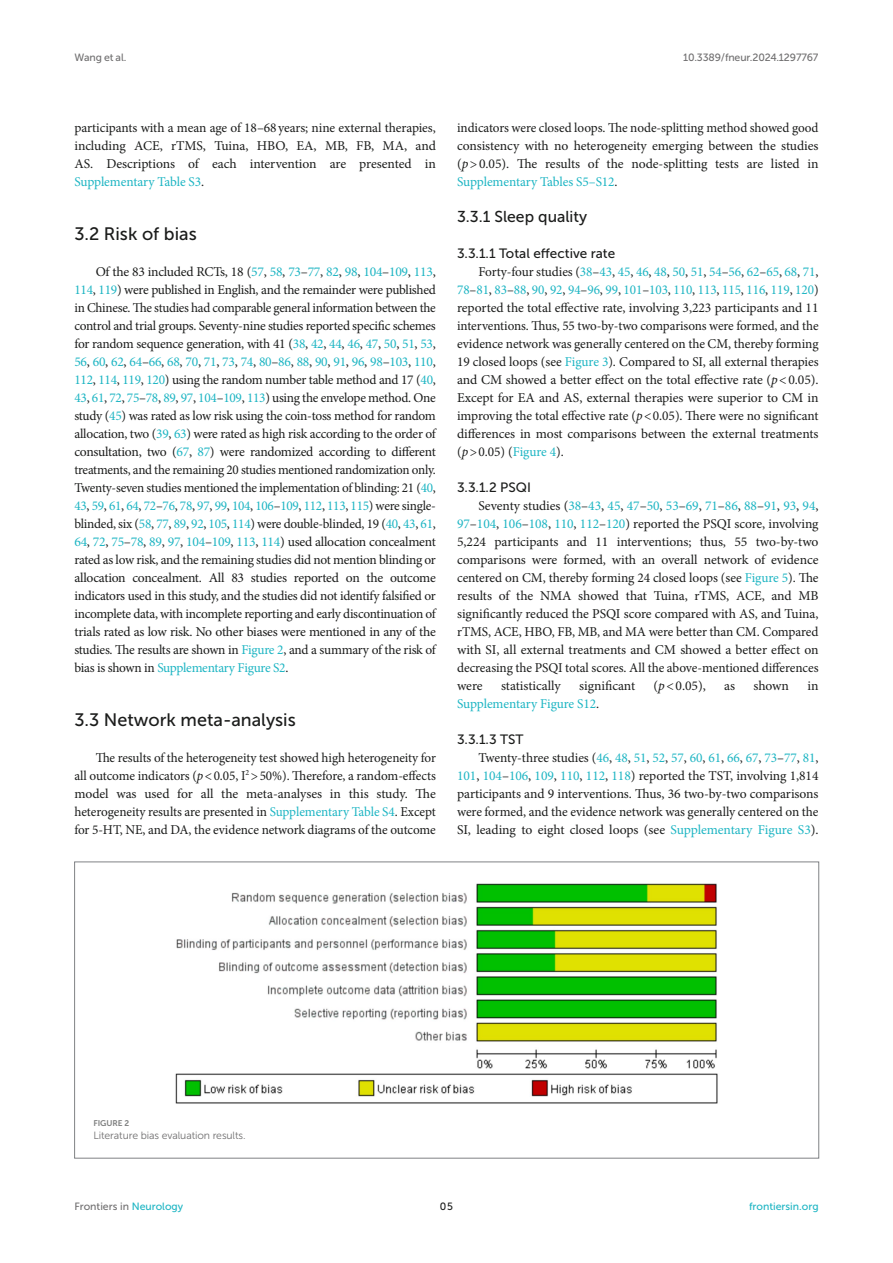
<style>
.page{position:relative;width:893px;height:1263px;background:#fff}
.page>*{position:absolute;margin:0;border:0;box-sizing:border-box;transform-origin:0 0}
.HEAD_2{font:18px "Museo Sans 500";color:#1b1c1b}
.HEAD_3{font:15.75px "Museo Sans 500";color:#1b1c1b}
.TEXT_FLUSH{font:13.5px/18px "Minion Pro";letter-spacing:-.01em;color:#1b1c1b;text-align:justify}
.HEAD_4_after_HEAD_3{font:13.5px "Museo Sans 500";color:#1b1c1b}
.TEXT_FLUSH-2{font:13.5px "Minion Pro";letter-spacing:-.005em;color:#1db5c3}
.HEAD_4{font:13.5px "Museo Sans 500";color:#1b1c1b}
.t1{font:10.5px "Museo Sans 500";letter-spacing:-.015em;color:#706f70}
.FIG_LEG{font:10.5px "Museo Sans 300";letter-spacing:-.01em;color:#706f70}
.t2{font:10.5px "Museo Sans 500";color:#1db5c3}
.t3{font:10.5px "Museo Sans 500";color:#1b1c1b}
.FIG_HD{font:8.25px "Museo Sans 700";letter-spacing:-.01em;color:#7e7f7f}
.s1{color:#1db5c3}
.s2{font-style:italic}
.s3{color:#1b1c1b}
</style>
<div class="page">
<img style="left:175px;top:883px;width:543px;height:221px">
<p class="t1" style="left:74px;top:51px;width:53px">Wang et al.</p>
<p class="t1" style="left:683px;top:51px;width:137px">10.3389/fneur.2024.1297767</p>
<p class="TEXT_FLUSH" style="left:74px;top:119px;width:363px">participants with a mean age of 18–68years; nine external therapies, including ACE, rTMS, Tuina, HBO, EA, MB, FB, MA, and AS. Descriptions of each intervention are presented in <span class="s1">Supplementary Table S3</span>.</p>
<p class="HEAD_2" style="left:74px;top:224px;width:124px">3.2 Risk of bias</p>
<p class="TEXT_FLUSH" style="left:74px;top:263px;width:363px;text-indent:21px">Of the 83 included RCTs, 18 (<span class="s1">57</span>, <span class="s1">58</span>, <span class="s1">73</span>–<span class="s1">77</span>, <span class="s1">82</span>, <span class="s1">98</span>, <span class="s1">104</span>–<span class="s1">109</span>, <span class="s1">113</span>, <span class="s1">114</span>, <span class="s1">119</span>) were published in English, and the remainder were published in Chinese. The studies had comparable general information between the control and trial groups. Seventy-nine studies reported specific schemes for random sequence generation, with 41 (<span class="s1">38</span>, <span class="s1">42</span>, <span class="s1">44</span>, <span class="s1">46</span>, <span class="s1">47</span>, <span class="s1">50</span>, <span class="s1">51</span>, <span class="s1">53</span>, <span class="s1">56</span>, <span class="s1">60</span>, <span class="s1">62</span>, <span class="s1">64</span>–<span class="s1">66</span>, <span class="s1">68</span>, <span class="s1">70</span>, <span class="s1">71</span>, <span class="s1">73</span>, <span class="s1">74</span>, <span class="s1">80</span>–<span class="s1">86</span>, <span class="s1">88</span>, <span class="s1">90</span>, <span class="s1">91</span>, <span class="s1">96</span>, <span class="s1">98</span>–<span class="s1">103</span>, <span class="s1">110</span>, <span class="s1">112</span>, <span class="s1">114</span>, <span class="s1">119</span>, <span class="s1">120</span>) using the random number table method and 17 (<span class="s1">40</span>, <span class="s1">43</span>, <span class="s1">61</span>, <span class="s1">72</span>, <span class="s1">75</span>–<span class="s1">78</span>, <span class="s1">89</span>, <span class="s1">97</span>, <span class="s1">104</span>–<span class="s1">109</span>, <span class="s1">113</span>) using the envelope method. One study (<span class="s1">45</span>) was rated as low risk using the coin-toss method for random allocation, two (<span class="s1">39</span>, <span class="s1">63</span>) were rated as high risk according to the order of consultation, two (<span class="s1">67</span>, <span class="s1">87</span>) were randomized according to different treatments, and the remaining 20 studies mentioned randomization only.<br>Twenty-seven studies mentioned the implementation of blinding: 21 (<span class="s1">40</span>, <span class="s1">43</span>, <span class="s1">59</span>, <span class="s1">61</span>, <span class="s1">64</span>, <span class="s1">72</span>–<span class="s1">76</span>, <span class="s1">78</span>, <span class="s1">97</span>, <span class="s1">99</span>, <span class="s1">104</span>, <span class="s1">106</span>–<span class="s1">109</span>, <span class="s1">112</span>, <span class="s1">113</span>, <span class="s1">115</span>) were single&shy;blinded, six (<span class="s1">58</span>, <span class="s1">77</span>, <span class="s1">89</span>, <span class="s1">92</span>, <span class="s1">105</span>, <span class="s1">114</span>) were double-blinded, 19 (<span class="s1">40</span>, <span class="s1">43</span>, <span class="s1">61</span>, <span class="s1">64</span>, <span class="s1">72</span>, <span class="s1">75</span>–<span class="s1">78</span>, <span class="s1">89</span>, <span class="s1">97</span>, <span class="s1">104</span>–<span class="s1">109</span>, <span class="s1">113</span>, <span class="s1">114</span>) used allocation concealment rated as low risk, and the remaining studies did not mention blinding or allocation concealment. All 83 studies reported on the outcome indicators used in this study, and the studies did not identify falsified or incomplete data, with incomplete reporting and early discontinuation of trials rated as low risk. No other biases were mentioned in any of the studies. The results are shown in <span class="s1">Figure 2</span>, and a summary of the risk of bias is shown in <span class="s1">Supplementary Figure S2</span>.</p>
<p class="HEAD_2" style="left:74px;top:710px;width:223px">3.3 Network meta-analysis</p>
<p class="TEXT_FLUSH" style="left:74px;top:749px;width:363px;text-indent:21px">The results of the heterogeneity test showed high heterogeneity for all outcome indicators (<span class="s2">p</span>&lt;0.05, I<sup>2</sup> &gt;50%). Therefore, a random-effects model was used for all the meta-analyses in this study. The heterogeneity results are presented in <span class="s1">Supplementary Table S4</span>. Except for 5-HT, NE, and DA, the evidence network diagrams of the outcome</p>
<p class="TEXT_FLUSH" style="left:457px;top:119px;width:363px">indicators were closed loops. The node-splitting method showed good consistency with no heterogeneity emerging between the studies (<span class="s2">p</span>&gt;0.05). The results of the node-splitting tests are listed in <span class="s1">Supplementary Tables S5–S12</span>.</p>
<p class="HEAD_3" style="left:457px;top:208px;width:132px">3.3.1 Sleep quality</p>
<p class="HEAD_4_after_HEAD_3" style="left:457px;top:246px;width:160px">3.3.1.1 Total effective rate</p>
<p class="TEXT_FLUSH" style="left:457px;top:263px;width:363px;text-indent:21px">Forty-four studies (<span class="s1">38</span>–<span class="s1">43</span>, <span class="s1">45</span>, <span class="s1">46</span>, <span class="s1">48</span>, <span class="s1">50</span>, <span class="s1">51</span>, <span class="s1">54</span>–<span class="s1">56</span>, <span class="s1">62</span>–<span class="s1">65</span>, <span class="s1">68</span>, <span class="s1">71</span>, <span class="s1">78</span>–<span class="s1">81</span>, <span class="s1">83</span>–<span class="s1">88</span>, <span class="s1">90</span>, <span class="s1">92</span>, <span class="s1">94</span>–<span class="s1">96</span>, <span class="s1">99</span>, <span class="s1">101</span>–<span class="s1">103</span>, <span class="s1">110</span>, <span class="s1">113</span>, <span class="s1">115</span>, <span class="s1">116</span>, <span class="s1">119</span>, <span class="s1">120</span>) reported the total effective rate, involving 3,223 participants and 11 interventions. Thus, 55 two-by-two comparisons were formed, and the evidence network was generally centered on the CM, thereby forming 19 closed loops (see <span class="s1">Figure 3</span>). Compared to SI, all external therapies and CM showed a better effect on the total effective rate (<span class="s2">p</span>&lt;0.05).<br>Except for EA and AS, external therapies were superior to CM in improving the total effective rate (<span class="s2">p</span>&lt;0.05). There were no significant differences in most comparisons between the external treatments (<span class="s2">p</span>&gt;0.05) (<span class="s1">Figure 4</span>).</p>
<p class="HEAD_4" style="left:457px;top:480px;width:75px">3.3.1.2 PSQI</p>
<p class="TEXT_FLUSH" style="left:457px;top:497px;width:363px;text-indent:21px">Seventy studies (<span class="s1">38</span>–<span class="s1">43</span>, <span class="s1">45</span>, <span class="s1">47</span>–<span class="s1">50</span>, <span class="s1">53</span>–<span class="s1">69</span>, <span class="s1">71</span>–<span class="s1">86</span>, <span class="s1">88</span>–<span class="s1">91</span>, <span class="s1">93</span>, <span class="s1">94</span>, <span class="s1">97</span>–<span class="s1">104</span>, <span class="s1">106</span>–<span class="s1">108</span>, <span class="s1">110</span>, <span class="s1">112</span>–<span class="s1">120</span>) reported the PSQI score, involving 5,224 participants and 11 interventions; thus, 55 two-by-two comparisons were formed, with an overall network of evidence centered on CM, thereby forming 24 closed loops (see <span class="s1">Figure 5</span>). The results of the NMA showed that Tuina, rTMS, ACE, and MB significantly reduced the PSQI score compared with AS, and Tuina, rTMS, ACE, HBO, FB, MB, and MA were better than CM. Compared with SI, all external treatments and CM showed a better effect on decreasing the PSQI total scores. All the above-mentioned differences were</p>
<p class="TEXT_FLUSH" style="left:501px;top:677px;width:61px">statistically</p>
<p class="TEXT_FLUSH" style="left:579px;top:677px;width:57px">significant</p>
<p class="TEXT_FLUSH" style="left:654px;top:677px;width:54px">(<span class="s2">p</span>&lt;0.05),</p>
<p class="TEXT_FLUSH" style="left:724px;top:677px;width:12px">as</p>
<p class="TEXT_FLUSH" style="left:754px;top:677px;width:37px">shown</p>
<p class="TEXT_FLUSH" style="left:807px;top:677px;width:13px">in</p>
<p class="TEXT_FLUSH-2" style="left:457px;top:695px;width:144px">Supplementary Figure S12<span class="s3">.</span></p>
<p class="HEAD_4" style="left:457px;top:732px;width:68px">3.3.1.3 TST</p>
<p class="TEXT_FLUSH" style="left:457px;top:749px;width:363px;text-indent:21px">Twenty-three studies (<span class="s1">46</span>, <span class="s1">48</span>, <span class="s1">51</span>, <span class="s1">52</span>, <span class="s1">57</span>, <span class="s1">60</span>, <span class="s1">61</span>, <span class="s1">66</span>, <span class="s1">67</span>, <span class="s1">73</span>–<span class="s1">77</span>, <span class="s1">81</span>, <span class="s1">101</span>, <span class="s1">104</span>–<span class="s1">106</span>, <span class="s1">109</span>, <span class="s1">110</span>, <span class="s1">112</span>, <span class="s1">118</span>) reported the TST, involving 1,814 participants and 9 interventions. Thus, 36 two-by-two comparisons were formed, and the evidence network was generally centered on the SI, leading to eight closed loops (see <span class="s1">Supplementary Figure S3</span>).</p>
<p class="FIG_HD" style="left:94px;top:1118px;width:37px">FIGURE 2</p>
<p class="FIG_LEG" style="left:94px;top:1130px;width:154px">Literature bias evaluation results.</p>
<p class="t1" style="left:74px;top:1200px;width:110px">Frontiers in <span class="s1">Neurology</span></p>
<p class="t3" style="left:440px;top:1200px;width:14px">05</p>
<p class="t2" style="left:749px;top:1200px;width:71px">frontiersin.org</p>
</div>
